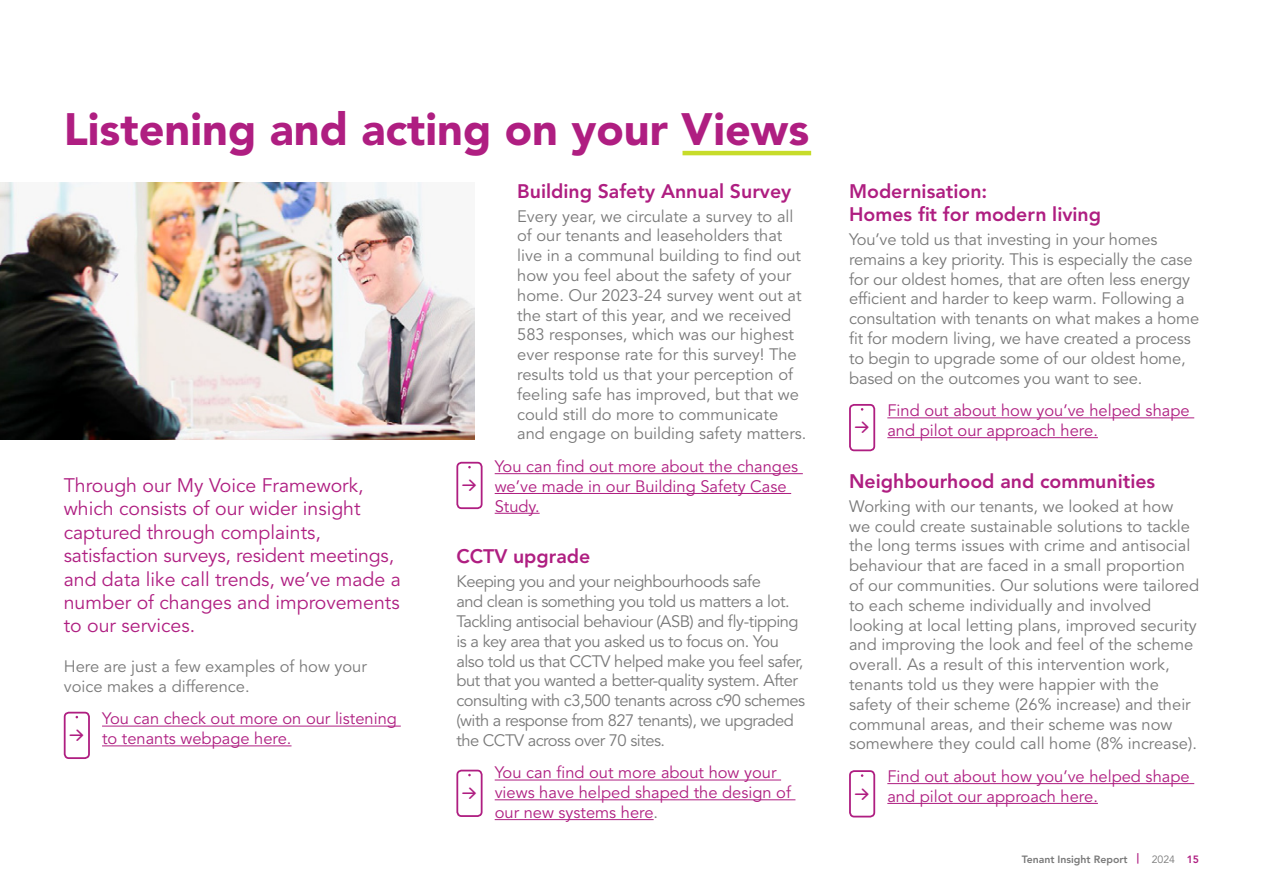
<style>
.page{position:relative;width:1263px;height:893px;background:#fff}
.page>*{position:absolute;margin:0;border:0;box-sizing:border-box;transform-origin:0 0}
.t1{font:900 45px "Avenir LT Std";color:#af1e81}
.t2{font:19.5px/23.4px "Avenir LT Std";color:#af1e81}
.t3{font:800 19.5px/23.4px "Avenir LT Std";color:#af1e81}
.t4{font:16.5px/19.8px "Avenir LT Std";color:#797979}
.t5{font:16.5px/19.8px "Avenir LT Std";letter-spacing:-.03em;color:#797979}
.t6{font:16.5px/19.8px "Avenir LT Std";color:#af1e81}
.t7{font:800 10.5px "Avenir LT Std";color:#797979}
.s1{color:#797979}
.s2{color:#af1e81}
.s3{font-weight:400}
</style>
<div class="page">
<hr style="left:682px;top:151px;width:129px;height:4px;background:#c7dc2a">
<hr style="left:102px;top:726px;width:299px;height:1px;background:#af1e81">
<hr style="left:102px;top:745px;width:189px;height:1px;background:#af1e81">
<hr style="left:495px;top:473px;width:308px;height:1px;background:#af1e81">
<hr style="left:495px;top:493px;width:296px;height:1px;background:#af1e81">
<hr style="left:495px;top:513px;width:45px;height:1px;background:#af1e81">
<hr style="left:495px;top:780px;width:286px;height:1px;background:#af1e81">
<hr style="left:495px;top:799px;width:300px;height:1px;background:#af1e81">
<hr style="left:495px;top:819px;width:159px;height:1px;background:#af1e81">
<hr style="left:887px;top:417px;width:307px;height:1px;background:#af1e81">
<hr style="left:887px;top:437px;width:211px;height:1px;background:#af1e81">
<hr style="left:887px;top:783px;width:307px;height:1px;background:#af1e81">
<hr style="left:887px;top:803px;width:211px;height:1px;background:#af1e81">
<img style="left:0;top:183px;width:475px;height:256px">
<div style="left:64px;top:712px;width:26px;height:47px;border:2px solid #af1e81;border-radius:4px"></div>
<div style="left:456px;top:462px;width:26px;height:47px;border:2px solid #af1e81;border-radius:4px"></div>
<div style="left:849px;top:404px;width:26px;height:47px;border:2px solid #af1e81;border-radius:4px"></div>
<div style="left:456px;top:770px;width:26px;height:47px;border:2px solid #af1e81;border-radius:4px"></div>
<div style="left:849px;top:770px;width:26px;height:47px;border:2px solid #af1e81;border-radius:4px"></div>
<h1 class="t1" style="left:64px;top:102px;width:747px">Listening and acting on your Views</h1>
<p class="t2" style="left:64px;top:474px;width:339px">Through our My Voice Framework, which consists of our wider insight captured through complaints, satisfaction surveys, resident meetings, and data like call trends, we’ve made a number of changes and improvements to our services.</p>
<p class="t4" style="left:64px;top:657px;width:305px">Here are just a few examples of how your voice makes a difference.</p>
<p class="t6" style="left:102px;top:709px;width:296px">You can check out more on our listening to tenants webpage here.</p>
<p class="t3" style="left:517px;top:179px;width:276px">Building Safety Annual Survey</p>
<p class="t4" style="left:517px;top:207px;width:291px">Every year, we circulate a survey to all of our tenants and leaseholders that live in a communal building to find out how you feel about the safety of your home. Our 2023-24 survey went out at the start of this year, and we received 583 responses, which was our highest ever response rate for this survey! The results told us that your perception of feeling safe has improved, but that we could still do more to communicate and engage on building safety matters.</p>
<p class="t6" style="left:495px;top:457px;width:305px">You can find out more about the changes we’ve made in our Building Safety Case<br>Study.</p>
<p class="t3" style="left:456px;top:545px;width:135px">CCTV upgrade</p>
<p class="t5" style="left:456px;top:572px;width:350px">Keeping you and your neighbourhoods safe<br>and clean is something you told us matters a lot.<br>Tackling antisocial behaviour (ASB) and fly-tipping is a key area that you asked us to focus on. You also told us that CCTV helped make you feel safer, but that you wanted a better-quality system. After consulting with c3,500 tenants across c90 schemes (with a response from 827 tenants), we upgraded the CCTV across over 70 sites.</p>
<p class="t6" style="left:495px;top:763px;width:298px">You can find out more about how your views have helped shaped the design of our new systems here<span class="s1">.</span></p>
<p class="t3" style="left:849px;top:179px;width:254px">Modernisation:<br>Homes fit for modern living</p>
<p class="t4" style="left:849px;top:230px;width:352px">You’ve told us that investing in your homes remains a key priority. This is especially the case for our oldest homes, that are often less energy efficient and harder to keep warm. Following a consultation with tenants on what makes a home fit for modern living, we have created a process to begin to upgrade some of our oldest home, based on the outcomes you want to see.</p>
<p class="t6" style="left:887px;top:401px;width:304px">Find out about how you’ve helped shape and pilot our approach here.</p>
<p class="t3" style="left:849px;top:469px;width:308px">Neighbourhood and communities</p>
<p class="t4" style="left:849px;top:497px;width:352px">Working with our tenants, we looked at how<br>we could create sustainable solutions to tackle the long terms issues with crime and antisocial behaviour that are faced in a small proportion of our communities. Our solutions were tailored to each scheme individually and involved looking at local letting plans, improved security and improving the look and feel of the scheme overall. As a result of this intervention work, tenants told us they were happier with the safety of their scheme (26% increase) and their communal areas, and their scheme was now somewhere they could call home (8% increase).</p>
<p class="t6" style="left:887px;top:767px;width:304px">Find out about how you’ve helped shape and pilot our approach here.</p>
<p class="t7" style="left:1022px;top:853px;width:179px">Tenant Insight Report <span class="s2">|</span> <span class="s3">2024</span> <span class="s2">15</span></p>
</div>
